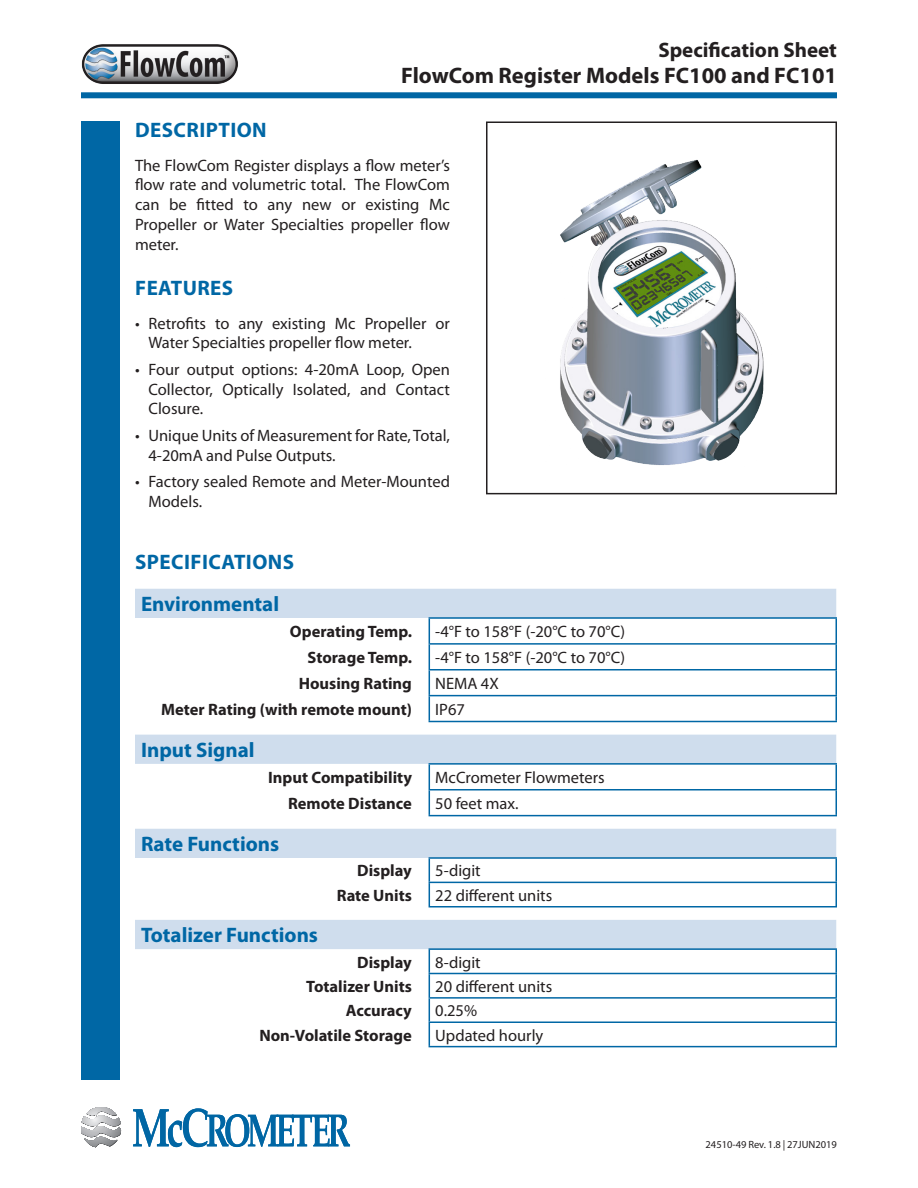
<style>
.page{position:relative;width:918px;height:1188px;background:#fff}
.page>*{position:absolute;margin:0;border:0;box-sizing:border-box;transform-origin:0 0}
.Model_and_Descriptio{font:700 22.5px "Myriad Pro";color:#231f20}
.Heading_2{font:700 21px "Myriad Pro";color:#0067a5}
.Heading_1{font:700 21px "Myriad Pro";letter-spacing:.02em;color:#0067a5}
.t1{font:700 21px "Myriad Pro";color:#231f20}
.Bullet{font:16.5px/19.8px "Myriad Pro";color:#231f20}
.t2{font:700 16.5px "Myriad Pro";color:#231f20}
.t3{font:10.5px "Myriad Pro";color:#231f20}
</style>
<div class="page">
<div style="left:81px;top:92px;width:756px;height:6px;background:#0066a4"></div>
<img style="left:81px;top:44px;width:157px;height:40px">
<svg style="left:81px;top:1107px;width:40px;height:41px"></svg>
<svg style="left:133px;top:1108px;width:217px;height:39px"></svg>
<div style="left:81px;top:122px;width:38px;height:958px;background:#0067a5"></div>
<img style="left:560px;top:159px;width:204px;height:306px">
<svg style="left:135px;top:589px;width:701px;height:360px"></svg>
<svg style="left:429px;top:765px;width:1px;height:50px"></svg>
<hr style="left:429px;top:617px;width:408px;height:2px;background:#0067a5">
<hr style="left:429px;top:643px;width:408px;height:2px;background:#0067a5">
<hr style="left:429px;top:669px;width:408px;height:1px;background:#0067a5">
<hr style="left:429px;top:695px;width:408px;height:1px;background:#0067a5">
<svg style="left:429px;top:619px;width:1px;height:102px"></svg>
<svg style="left:836px;top:619px;width:1px;height:102px"></svg>
<hr style="left:429px;top:721px;width:408px;height:1px;background:#0067a5">
<hr style="left:429px;top:763px;width:408px;height:2px;background:#0067a5">
<hr style="left:429px;top:789px;width:408px;height:1px;background:#0067a5">
<svg style="left:836px;top:765px;width:1px;height:50px"></svg>
<hr style="left:429px;top:815px;width:408px;height:1px;background:#0067a5">
<hr style="left:429px;top:857px;width:408px;height:2px;background:#0067a5">
<hr style="left:429px;top:882px;width:408px;height:1px;background:#0067a5">
<svg style="left:429px;top:859px;width:1px;height:47px"></svg>
<svg style="left:836px;top:859px;width:1px;height:47px"></svg>
<hr style="left:429px;top:906px;width:408px;height:2px;background:#0067a5">
<hr style="left:429px;top:948px;width:408px;height:2px;background:#0067a5">
<hr style="left:429px;top:973px;width:408px;height:1px;background:#0067a5">
<hr style="left:429px;top:997px;width:408px;height:2px;background:#0067a5">
<hr style="left:429px;top:1022px;width:408px;height:1px;background:#0067a5">
<svg style="left:429px;top:950px;width:1px;height:96px"></svg>
<svg style="left:836px;top:950px;width:1px;height:96px"></svg>
<hr style="left:429px;top:1046px;width:408px;height:1px;background:#0067a5">
<div style="left:486px;top:122px;width:351px;height:372px;border:2px solid #231f20"></div>
<p class="t1" style="left:658px;top:36px;width:180px">Specification Sheet</p>
<p class="Model_and_Descriptio" style="left:401px;top:61px;width:437px">FlowCom Register Models FC100 and FC101</p>
<p class="Heading_1" style="left:135px;top:116px;width:133px">DESCRIPTION</p>
<p class="Bullet" style="left:135px;top:155px;width:317px;text-align:justify">The FlowCom Register displays a flow meter’s flow rate and volumetric total. The FlowCom can be fitted to any new or existing Mc Propeller or Water Specialties propeller flow meter.</p>
<p class="Heading_1" style="left:135px;top:274px;width:100px">FEATURES</p>
<p class="Bullet" style="left:148px;top:313px;width:303px;text-indent:-14px">• Retrofits to any existing Mc Propeller or<br>Water Specialties propeller flow meter.</p>
<p class="Bullet" style="left:148px;top:359px;width:303px;text-align:justify;text-indent:-14px">• Four output options: 4-20mA Loop, Open Collector, Optically Isolated, and Contact Closure.</p>
<p class="Bullet" style="left:148px;top:425px;width:303px;text-indent:-14px">• Unique Units of Measurement for Rate, Total,<br>4-20mA and Pulse Outputs.</p>
<p class="Bullet" style="left:148px;top:472px;width:303px;text-indent:-14px">• Factory sealed Remote and Meter-Mounted<br>Models.</p>
<p class="Heading_1" style="left:135px;top:548px;width:160px">SPECIFICATIONS</p>
<p class="Heading_2" style="left:141px;top:590px;width:140px">Environmental</p>
<p class="t2" style="left:290px;top:621px;width:123px">Operating Temp.</p>
<p class="Bullet" style="left:435px;top:621px;width:192px">-4°F to 158°F (-20°C to 70°C)</p>
<p class="t2" style="left:308px;top:647px;width:106px">Storage Temp.</p>
<p class="Bullet" style="left:435px;top:647px;width:192px">-4°F to 158°F (-20°C to 70°C)</p>
<p class="t2" style="left:299px;top:673px;width:115px">Housing Rating</p>
<p class="Bullet" style="left:435px;top:673px;width:65px">NEMA 4X</p>
<p class="t2" style="left:161px;top:698px;width:252px">Meter Rating (with remote mount)</p>
<p class="Bullet" style="left:435px;top:699px;width:31px">IP67</p>
<p class="Heading_2" style="left:141px;top:736px;width:115px">Input Signal</p>
<p class="t2" style="left:268px;top:767px;width:145px">Input Compatibility</p>
<p class="Bullet" style="left:435px;top:767px;width:171px">McCrometer Flowmeters</p>
<p class="t2" style="left:288px;top:793px;width:125px">Remote Distance</p>
<p class="Bullet" style="left:435px;top:793px;width:85px">50 feet max.</p>
<p class="Heading_2" style="left:141px;top:830px;width:140px">Rate Functions</p>
<p class="t2" style="left:357px;top:860px;width:56px">Display</p>
<p class="Bullet" style="left:435px;top:861px;width:47px">5-digit</p>
<p class="t2" style="left:337px;top:884px;width:77px">Rate Units</p>
<p class="Bullet" style="left:435px;top:885px;width:118px">22 different units</p>
<p class="Heading_2" style="left:141px;top:922px;width:179px">Totalizer Functions</p>
<p class="t2" style="left:357px;top:951px;width:56px">Display</p>
<p class="Bullet" style="left:435px;top:952px;width:47px">8-digit</p>
<p class="t2" style="left:306px;top:976px;width:107px">Totalizer Units</p>
<p class="Bullet" style="left:435px;top:976px;width:118px">20 different units</p>
<p class="t2" style="left:346px;top:1000px;width:68px">Accuracy</p>
<p class="Bullet" style="left:435px;top:1001px;width:43px">0.25%</p>
<p class="t2" style="left:259px;top:1024px;width:154px">Non-Volatile Storage</p>
<p class="Bullet" style="left:435px;top:1025px;width:110px">Updated hourly</p>
<p class="t3" style="left:706px;top:1138px;width:133px">24510-49 Rev. 1.8 | 27JUN2019</p>
</div>
